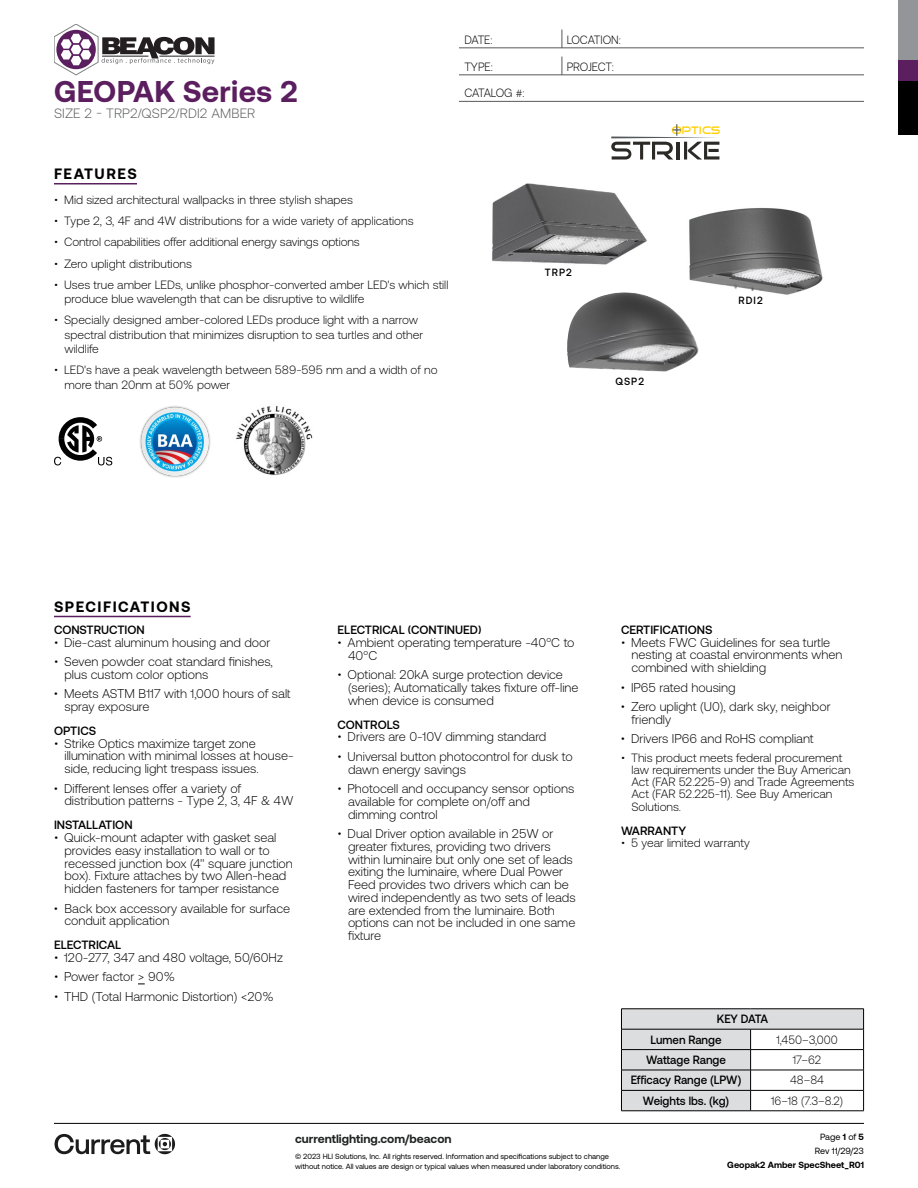
<style>
.page{position:relative;width:918px;height:1188px;background:#fff}
.page>*{position:absolute;margin:0;border:0;box-sizing:border-box;transform-origin:0 0}
.t1{font:700 30px "Aeonik";letter-spacing:.01em;color:#5b1e5f}
.t2{font:700 15px "Aeonik";letter-spacing:.1em;color:#000}
.t3{font:300 13.5px "Aeonik";letter-spacing:.01em;color:#58595b}
.t4{font:300 12.75px/12.8px "Aeonik";color:#000}
.t5{font:300 12px/14.4px "Aeonik";color:#000}
.t6{font:500 12px "Aeonik";color:#000}
.t7{font:500 12px/20.4px "Aeonik";color:#000;scale:.95 1}
.t8{font:300 12px "Aeonik";color:#000;scale:.95 1}
.t9{font:700 12px "Aeonik";color:#202322}
.t10{font:300 12px "Aeonik";letter-spacing:-.05em;color:#000;scale:.95 1}
.t11{font:300 12px "Aeonik";letter-spacing:-.02em;color:#000;scale:.95 1}
.t12{font:10.95px "Good Times";color:#ffd000}
.t13{font:500 10.5px "Aeonik";letter-spacing:.1em;color:#000;scale:.95 1}
.t14{font:700 9px "Aeonik";color:#000}
.t15{font:9px/14.1px "Aeonik";color:#000;text-align:center}
.t16{font:7.5px/9.8px "Aeonik";color:#000}
.s1{font-weight:700}
</style>
<div class="page">
<div style="left:898px;top:81px;width:20px;height:54px;background:#000"></div>
<div style="left:898px;top:0;width:20px;height:61px;background:#939598"></div>
<div style="left:898px;top:61px;width:20px;height:20px;background:#5b1e5f"></div>
<svg style="left:54px;top:24px;width:161px;height:51px"></svg>
<hr style="left:54px;top:1123px;width:810px;height:1px;background:#000">
<svg style="left:55px;top:1134px;width:120px;height:20px"></svg>
<hr style="left:54px;top:183px;width:83px;height:1px;background:#5b1e5f">
<hr style="left:459px;top:48px;width:405px;height:1px;background:#58595b">
<svg style="left:562px;top:30px;width:1px;height:18px"></svg>
<hr style="left:459px;top:75px;width:405px;height:1px;background:#58595b">
<svg style="left:562px;top:57px;width:1px;height:18px"></svg>
<hr style="left:54px;top:616px;width:137px;height:1px;background:#5b1e5f">
<hr style="left:459px;top:101px;width:405px;height:1px;background:#58595b">
<svg style="left:621px;top:1009px;width:243px;height:102px"></svg>
<hr style="left:621px;top:1111px;width:130px;height:1px;background:#000">
<hr style="left:751px;top:1111px;width:113px;height:1px;background:#000">
<img style="left:140px;top:406px;width:71px;height:72px">
<svg style="left:54px;top:417px;width:58px;height:48px"></svg>
<img style="left:492px;top:183px;width:155px;height:82px">
<img style="left:689px;top:208px;width:134px;height:87px">
<img style="left:567px;top:292px;width:132px;height:80px">
<img style="left:236px;top:406px;width:77px;height:69px">
<svg style="left:611px;top:124px;width:108px;height:36px"></svg>
<h1 class="t1" style="left:54px;top:74px;width:245px">GEOPAK Series 2</h1>
<p class="t3" style="left:54px;top:106px;width:203px">SIZE 2 - TRP2/QSP2/RDI2 AMBER</p>
<p class="t8" style="left:464px;top:33px;width:31px">DATE:</p>
<p class="t8" style="left:567px;top:33px;width:59px">LOCATION:</p>
<p class="t8" style="left:464px;top:60px;width:32px">TYPE:</p>
<p class="t11" style="left:567px;top:60px;width:51px">PROJECT:</p>
<p class="t10" style="left:464px;top:87px;width:65px">CATALOG #:</p>
<p class="t2" style="left:54px;top:165px;width:85px">FEATURES</p>
<p class="t5" style="left:54px;top:193px;width:301px">• Mid sized architectural wallpacks in three stylish shapes</p>
<p class="t5" style="left:54px;top:214px;width:361px">• Type 2, 3, 4F and 4W distributions for a wide variety of applications</p>
<p class="t5" style="left:54px;top:235px;width:307px">• Control capabilities offer additional energy savings options</p>
<p class="t5" style="left:54px;top:256px;width:140px">• Zero uplight distributions</p>
<p class="t5" style="left:64px;top:277px;width:385px;text-indent:-10px">• Uses true amber LEDs, unlike phosphor-converted amber LED's which still produce blue wavelength that can be disruptive to wildlife</p>
<p class="t5" style="left:64px;top:313px;width:360px;text-indent:-10px">• Specially designed amber-colored LEDs produce light with a narrow spectral distribution that minimizes disruption to sea turtles and other wildlife</p>
<p class="t5" style="left:64px;top:363px;width:375px;text-indent:-10px">• LED's have a peak wavelength between 589-595 nm and a width of no more than 20nm at 50% power</p>
<p class="t13" style="left:545px;top:266px;width:30px">TRP2</p>
<p class="t13" style="left:616px;top:376px;width:31px">QSP2</p>
<p class="t12" style="left:671px;top:125px;width:50px">OPTICS</p>
<p class="t13" style="left:739px;top:295px;width:27px">RDI2</p>
<p class="t2" style="left:54px;top:598px;width:138px">SPECIFICATIONS</p>
<p class="t6" style="left:54px;top:623px;width:92px">CONSTRUCTION</p>
<p class="t4" style="left:54px;top:636px;width:218px">• Die-cast aluminum housing and door</p>
<p class="t4" style="left:64px;top:655px;width:210px;text-indent:-10px">• Seven powder coat standard finishes, plus custom color options</p>
<p class="t4" style="left:64px;top:688px;width:228px;text-indent:-10px">• Meets ASTM B117 with 1,000 hours of salt spray exposure</p>
<p class="t6" style="left:54px;top:724px;width:44px">OPTICS</p>
<p class="t4" style="left:64px;top:737px;width:231px;text-indent:-10px">• Strike Optics maximize target zone illumination with minimal losses at house&shy;side, reducing light trespass issues.</p>
<p class="t4" style="left:64px;top:782px;width:231px;text-indent:-10px">• Different lenses offer a variety of distribution patterns - Type 2, 3, 4F &amp; 4W</p>
<p class="t6" style="left:54px;top:818px;width:80px">INSTALLATION</p>
<p class="t4" style="left:64px;top:831px;width:230px;text-indent:-10px">• Quick-mount adapter with gasket seal provides easy installation to wall or to recessed junction box (4" square junction box). Fixture attaches by two Allen-head hidden fasteners for tamper resistance</p>
<p class="t4" style="left:64px;top:902px;width:227px;text-indent:-10px">• Back box accessory available for surface conduit application</p>
<p class="t6" style="left:54px;top:938px;width:69px">ELECTRICAL</p>
<p class="t4" style="left:54px;top:951px;width:230px">• 120-277, 347 and 480 voltage, 50/60Hz</p>
<p class="t4" style="left:54px;top:971px;width:122px">• Power factor &gt; 90%</p>
<p class="t4" style="left:54px;top:990px;width:221px">• THD (Total Harmonic Distortion) &lt;20%</p>
<p class="t6" style="left:338px;top:624px;width:145px">ELECTRICAL (CONTINUED)</p>
<p class="t4" style="left:348px;top:636px;width:228px;text-indent:-10px">• Ambient operating temperature -40°C to<br>40°C</p>
<p class="t4" style="left:348px;top:669px;width:232px;text-indent:-10px">• Optional: 20kA surge protection device (series); Automatically takes fixture off-line when device is consumed</p>
<p class="t6" style="left:338px;top:718px;width:64px">CONTROLS</p>
<p class="t4" style="left:338px;top:731px;width:210px">• Drivers are 0-10V dimming standard</p>
<p class="t4" style="left:348px;top:750px;width:226px;text-indent:-10px">• Universal button photocontrol for dusk to dawn energy savings</p>
<p class="t4" style="left:348px;top:782px;width:228px;text-indent:-10px">• Photocell and occupancy sensor options available for complete on/off and dimming control</p>
<p class="t4" style="left:348px;top:827px;width:229px;text-indent:-10px">• Dual Driver option available in 25W or greater fixtures, providing two drivers within luminaire but only one set of leads exiting the luminaire, where Dual Power Feed provides two drivers which can be wired independently as two sets of leads are extended from the luminaire. Both options can not be included in one same fixture</p>
<p class="t6" style="left:621px;top:623px;width:93px">CERTIFICATIONS</p>
<p class="t4" style="left:631px;top:636px;width:213px;text-indent:-10px">• Meets FWC Guidelines for sea turtle nesting at coastal environments when combined with shielding</p>
<p class="t4" style="left:621px;top:681px;width:116px">• IP65 rated housing</p>
<p class="t4" style="left:631px;top:700px;width:201px;text-indent:-10px">• Zero uplight (U0), dark sky, neighbor friendly</p>
<p class="t4" style="left:621px;top:733px;width:194px">• Drivers IP66 and RoHS compliant</p>
<p class="t5" style="left:632px;top:752px;width:225px;line-height:12.1px;text-indent:-10px">• This product meets federal procurement law requirements under the Buy American Act (FAR 52.225-9) and Trade Agreements Act (FAR 52.225-11). See Buy American Solutions.</p>
<p class="t6" style="left:621px;top:824px;width:67px">WARRANTY</p>
<p class="t5" style="left:621px;top:836px;width:130px">• 5 year limited warranty</p>
<p class="t7" style="left:651px;top:1009px;width:125px;text-indent:66px">KEY DATA<br>Lumen Range</p>
<p class="t8" style="left:776px;top:1033px;width:66px">1,450–3,000</p>
<p class="t7" style="left:646px;top:1050px;width:85px">Wattage Range</p>
<p class="t8" style="left:793px;top:1053px;width:31px">17–62</p>
<p class="t7" style="left:631px;top:1070px;width:118px">Efficacy Range (LPW)</p>
<p class="t8" style="left:790px;top:1074px;width:37px">48–84</p>
<p class="t7" style="left:643px;top:1090px;width:92px">Weights lbs. (kg)</p>
<p class="t8" style="left:771px;top:1094px;width:77px">16–18 (7.3–8.2)</p>
<p class="t9" style="left:295px;top:1132px;width:158px">currentlighting.com/beacon</p>
<p class="t16" style="left:295px;top:1152px;width:327px">© 2023 HLI Solutions, Inc. All rights reserved. Information and specifications subject to change without notice. All values are design or typical values when measured under laboratory conditions.</p>
<p class="t15" style="left:815px;top:1130px;width:51px">Page <span class="s1">1</span> of <span class="s1">5<br></span>Rev 11/29/23</p>
<p class="t14" style="left:727px;top:1160px;width:138px">Geopak2 Amber SpecSheet_R01</p>
</div>
